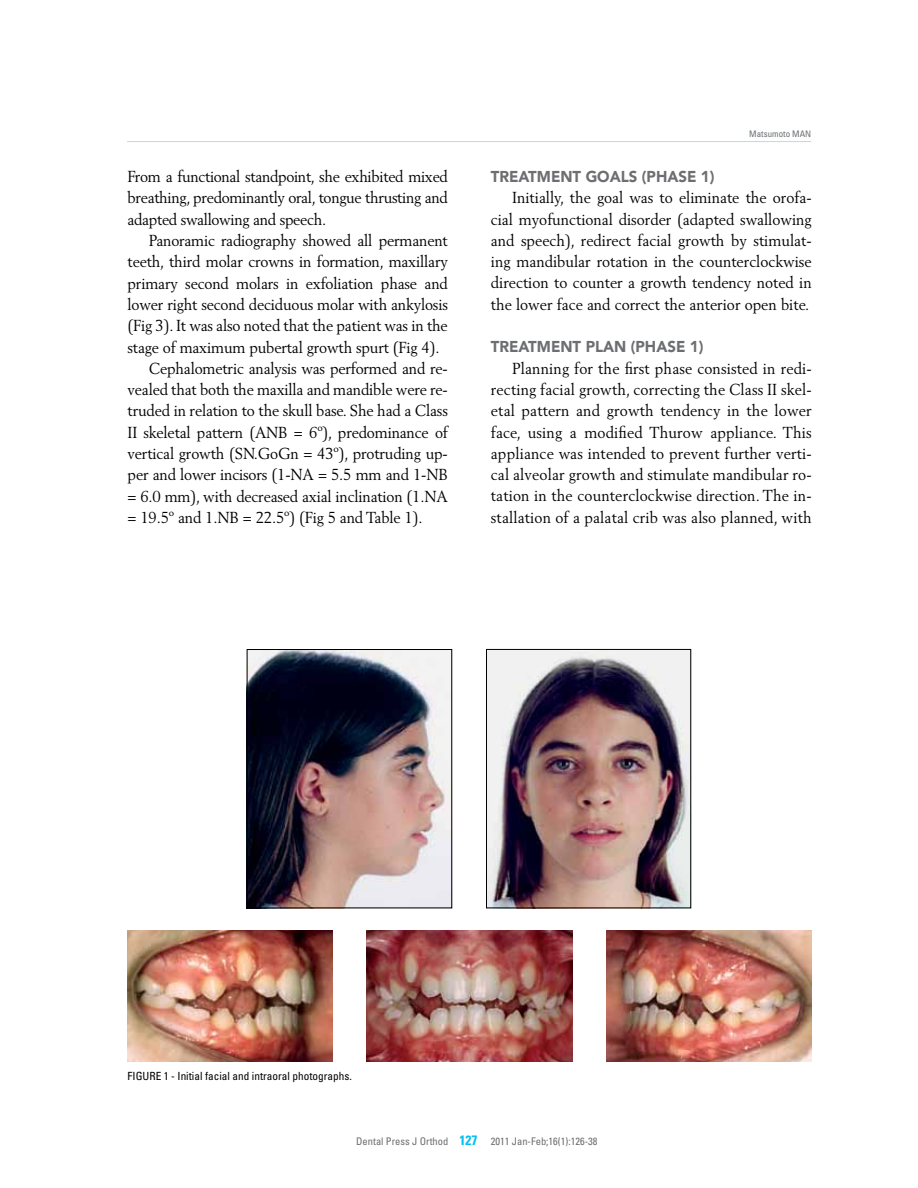
<style>
.page{position:relative;width:918px;height:1188px;background:#fff}
.page>*{position:absolute;margin:0;border:0;box-sizing:border-box;transform-origin:0 0}
.t1{font:15.75px/21.3px "Berling";letter-spacing:-.01em;color:#000;text-align:justify;scale:.95 1}
.t2{font:900 15.75px "Avenir LT";color:#6d6e71;scale:.95 1}
.t3{font:condensed 11.25px "Univers";color:#000}
.t4{font:condensed 10.5px "Univers";color:#6d6e71}
.t5{font:condensed 9px "Univers";color:#6d6e71}
.s1{font-weight:700;font-size:13.5px;color:#00c0f3}
</style>
<div class="page">
<hr style="left:127px;top:141px;width:684px;height:1px;background:#abe1fa">
<img style="left:249px;top:651px;width:201px;height:255px">
<div style="left:247px;top:649px;width:205px;height:259px;border:1px solid #000"></div>
<img style="left:488px;top:651px;width:201px;height:255px">
<div style="left:486px;top:649px;width:205px;height:259px;border:1px solid #000"></div>
<img style="left:128px;top:931px;width:205px;height:131px">
<img style="left:367px;top:931px;width:205px;height:131px">
<img style="left:606px;top:931px;width:206px;height:131px">
<p class="t1" style="left:128px;top:166px;width:339px">From a functional standpoint, she exhibited mixed breathing, predominantly oral, tongue thrusting and adapted swallowing and speech.</p>
<p class="t1" style="left:149px;top:230px;width:316px">Panoramic radiography showed all permanent</p>
<p class="t1" style="left:128px;top:251px;width:339px">teeth, third molar crowns in formation, maxillary</p>
<p class="t1" style="left:128px;top:272px;width:339px">primary second molars in exfoliation phase and</p>
<p class="t1" style="left:128px;top:294px;width:339px">lower right second deciduous molar with ankylosis</p>
<p class="t1" style="left:128px;top:315px;width:339px">(Fig 3). It was also noted that the patient was in the</p>
<p class="t1" style="left:128px;top:336px;width:330px">stage of maximum pubertal growth spurt (Fig 4).</p>
<p class="t1" style="left:149px;top:357px;width:316px">Cephalometric analysis was performed and re-</p>
<p class="t1" style="left:128px;top:379px;width:339px">vealed that both the maxilla and mandible were re-</p>
<p class="t1" style="left:128px;top:400px;width:339px">truded in relation to the skull base. She had a Class</p>
<p class="t1" style="left:128px;top:421px;width:339px">II skeletal pattern (ANB = 6º), predominance of</p>
<p class="t1" style="left:128px;top:443px;width:339px">vertical growth (SN.GoGn = 43º), protruding up-</p>
<p class="t1" style="left:128px;top:464px;width:339px">per and lower incisors (1-NA = 5.5 mm and 1-NB</p>
<p class="t1" style="left:128px;top:485px;width:339px">= 6.0 mm), with decreased axial inclination (1.NA</p>
<p class="t1" style="left:128px;top:506px;width:312px">= 19.5º and 1.NB = 22.5º) (Fig 5 and Table 1).</p>
<p class="t5" style="left:749px;top:128px;width:63px">Matsumoto MAN</p>
<p class="t2" style="left:491px;top:167px;width:197px">TREATMENT GOALS (PHASE</p>
<p class="t2" style="left:701px;top:167px;width:16px">1)</p>
<p class="t1" style="left:491px;top:187px;width:339px;text-indent:21px">Initially, the goal was to eliminate the orofa&shy;cial myofunctional disorder (adapted swallowing and speech), redirect facial growth by stimulat&shy;ing mandibular rotation in the counterclockwise direction to counter a growth tendency noted in the lower face and correct the anterior open bite.</p>
<p class="t2" style="left:491px;top:337px;width:225px">TREATMENT PLAN (PHASE 1)</p>
<p class="t1" style="left:491px;top:357px;width:339px;text-indent:21px">Planning for the first phase consisted in redi&shy;recting facial growth, correcting the Class II skel&shy;etal pattern and growth tendency in the lower face, using a modified Thurow appliance. This appliance was intended to prevent further verti&shy;cal alveolar growth and stimulate mandibular ro&shy;tation in the counterclockwise direction. The in&shy;stallation of a palatal crib was also planned, with</p>
<p class="t3" style="left:128px;top:1069px;width:226px">FigurE 1 - Initial facial and intraoral photographs.</p>
<p class="t4" style="left:356px;top:1134px;width:243px">Dental Press J Orthod <span class="s1">127</span> 2011 Jan-Feb;16(1):126-38</p>
</div>
